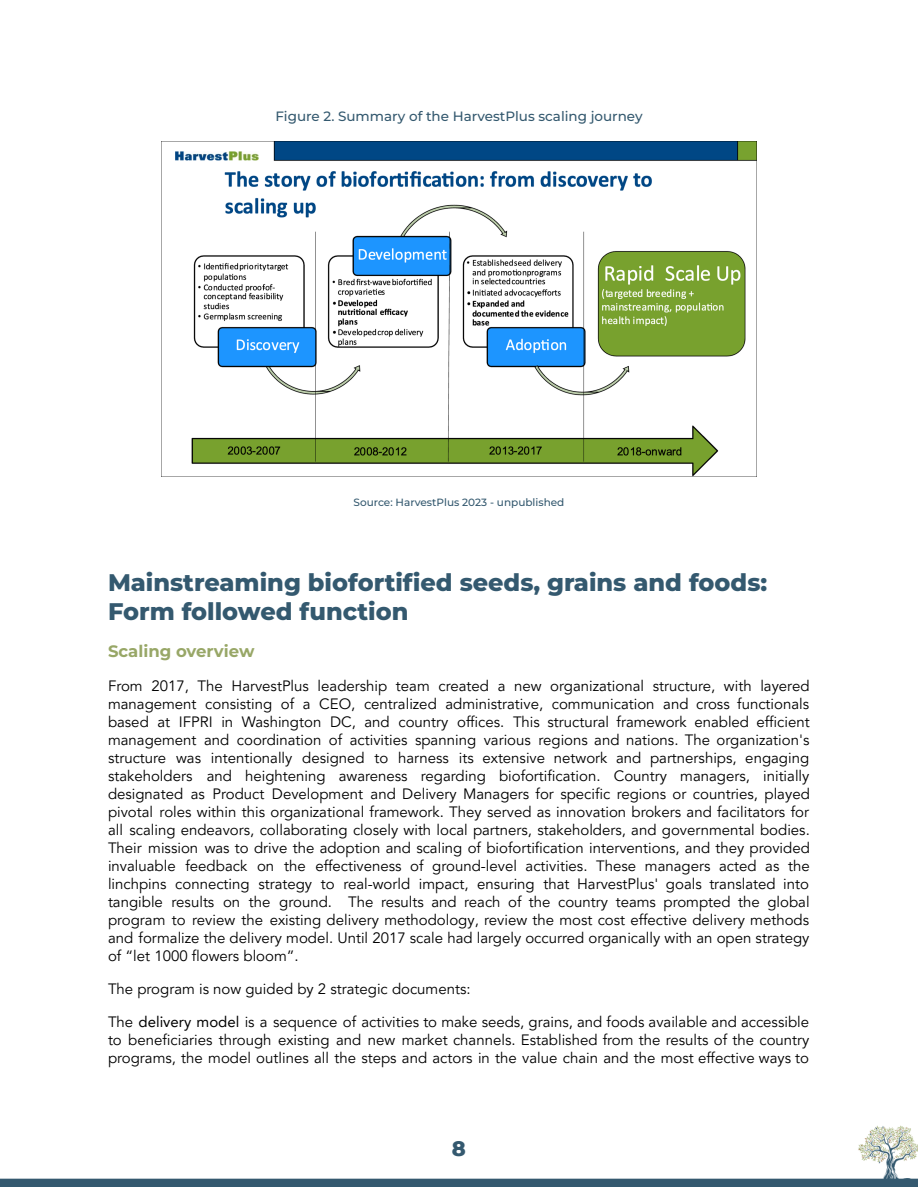
<style>
.page{position:relative;width:918px;height:1188px;background:#fff}
.page>*{position:absolute;margin:0;border:0;box-sizing:border-box;transform-origin:0 0}
.t1{font:800 24px/29.2px "Montserrat";color:#34596f}
.t2{font:800 21px "Montserrat";color:#34596f}
.t3{font:700 16.5px "Montserrat";color:#98a767}
.t4{font:15px/18px "Avenir LT Pro";color:#000;text-align:justify}
.t5{font:500 13.5px "Montserrat";color:#34596f}
.t6{font:500 10.5px "Montserrat";color:#34596f}
.s1{font-style:inherit}
</style>
<div class="page">
<img style="left:0;top:1125px;width:918px;height:62px">
<img style="left:161px;top:142px;width:596px;height:335px">
<p class="t5" style="left:275px;top:108px;width:369px">Figure 2. Summary of the HarvestPlus scaling journey</p>
<p class="t6" style="left:354px;top:496px;width:212px">Source: HarvestPlus 2023 - unpublished</p>
<h1 class="t1" style="left:108px;top:568px;width:661px">Mainstreaming biofortified seeds, grains and foods:<br>Form followed function</h1>
<p class="t3" style="left:108px;top:641px;width:148px">Scaling overview</p>
<p class="t4" style="left:108px;top:678px;width:703px">From 2017, The HarvestPlus leadership team created a new organizational structure, with layered management consisting of a CEO, centralized administrative, communication and cross functionals based at IFPRI in Washington DC, and country offices. This structural framework enabled efficient management and coordination of activities spanning various regions and nations. The organization's structure was intentionally designed to harness its extensive network and partnerships, engaging stakeholders and heightening awareness regarding biofortification. Country managers, initially designated as Product Development and Delivery Managers for specific regions or countries, played pivotal roles within this organizational framework. They served as innovation brokers and facilitators for all scaling endeavors, collaborating closely with local partners, stakeholders, and governmental bodies.<br>Their mission was to drive the adoption and scaling of biofortification interventions, and they provided invaluable feedback on the effectiveness of ground-level activities. These managers acted as the linchpins connecting strategy to real-world impact, ensuring that HarvestPlus' goals translated into tangible results on the ground. The results and reach of the country teams prompted the global program to review the existing delivery methodology, review the most cost effective delivery methods and formalize the delivery model. Until 2017 scale had largely occurred organically with an open strategy of “let 1000 flowers bloom”.</p>
<p class="t4" style="left:108px;top:981px;width:364px">The program is now guided by 2 strategic documents:</p>
<p class="t4" style="left:108px;top:1014px;width:703px">The <span class="s1">delivery model</span> is a sequence of activities to make seeds, grains, and foods available and accessible to beneficiaries through existing and new market channels. Established from the results of the country programs, the model outlines all the steps and actors in the value chain and the most effective ways to</p>
<h2 class="t2" style="left:452px;top:1135px;width:16px">8</h2>
</div>
